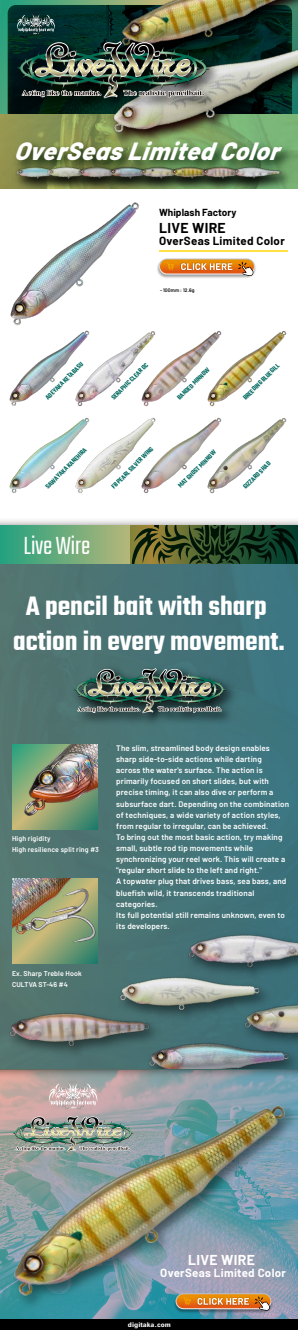
<style>
.page{position:relative;width:298px;height:1330px;background:#fff}
.page>*{position:absolute;margin:0;border:0;box-sizing:border-box;transform-origin:0 0}
.t1{font:600 29.05px/34.6px "Teko";color:#fff;text-align:center}
.t2{font:300 27.5px "Teko";color:#fff}
.t3{font:italic 800 24.95px "Barlow";color:#fff}
.t4{font:700 14px "Barlow";letter-spacing:.025em;color:#000}
.t5{font:700 14px "Barlow";letter-spacing:.025em;color:#fff}
.t6{font:700 11.5px "Barlow";letter-spacing:.025em;color:#000}
.t7{font:700 11.5px "Barlow";letter-spacing:.025em;color:#fff}
.t8{font:700 10px "Barlow";letter-spacing:.005em;color:#000}
.t9{font:600 8px/11.1px "Barlow";letter-spacing:.015em;color:#fff}
.t10{font:600 7.1px "Teko";color:#006960}
.t11{font:600 7px/11.1px "Barlow";letter-spacing:.015em;color:#fff}
.t12{font:700 6.5px "Arial Nova Cond";color:#fff;scale:1.25 1}
.t13{font:600 5px "Barlow";letter-spacing:.02em;color:#000}
</style>
<div class="page">
<div style="left:0;top:563px;width:298px;height:506px;background:linear-gradient(to right,#54746d,#3b7581)"></div>
<img style="left:0;top:948px;width:108px;height:99px">
<img style="left:267px;top:1029px;width:31px;height:40px">
<img style="left:108px;top:912px;width:159px;height:135px">
<img style="left:177px;top:870px;width:121px;height:159px">
<svg style="left:0;top:520px;width:298px;height:6px"></svg>
<svg style="left:0;top:0;width:97px;height:115px;background:#1a604d"></svg>
<img style="left:0;top:115px;width:97px;height:74px">
<img style="left:12px;top:183px;width:27px;height:6px">
<img style="left:43px;top:183px;width:27px;height:6px">
<img style="left:74px;top:183px;width:23px;height:6px">
<svg style="left:0;top:526px;width:132px;height:37px;background:#6cab7a"></svg>
<img style="left:6px;top:132px;width:91px;height:51px">
<img style="left:157px;top:262px;width:99px;height:16px">
<svg style="left:159px;top:258px;width:96px;height:16px"></svg>
<svg style="left:160px;top:259px;width:94px;height:14px"></svg>
<img style="left:179px;top:262px;width:2px;height:10px">
<svg style="left:166px;top:263px;width:8px;height:7px"></svg>
<svg style="left:181px;top:261px;width:72px;height:15px"></svg>
<hr style="left:159px;top:250px;width:129px;height:2px;background:#ffd700">
<svg style="left:132px;top:526px;width:166px;height:37px;background:#2d4321"></svg>
<svg style="left:17px;top:12px;width:38px;height:22px"></svg>
<img style="left:97px;top:0;width:201px;height:189px">
<img style="left:106px;top:0;width:192px;height:115px">
<img style="left:10px;top:34px;width:217px;height:82px">
<img style="left:17px;top:41px;width:193px;height:57px">
<img style="left:66px;top:661px;width:177px;height:69px">
<img style="left:73px;top:668px;width:153px;height:45px">
<img style="left:10px;top:202px;width:129px;height:123px">
<img style="left:9px;top:428px;width:63px;height:65px">
<img style="left:9px;top:325px;width:63px;height:81px">
<img style="left:156px;top:342px;width:47px;height:59px">
<img style="left:203px;top:330px;width:84px;height:77px">
<img style="left:222px;top:418px;width:65px;height:70px">
<img style="left:156px;top:418px;width:66px;height:76px">
<img style="left:72px;top:417px;width:84px;height:77px">
<img style="left:72px;top:330px;width:84px;height:77px">
<img style="left:12px;top:745px;width:85px;height:85px">
<img style="left:12px;top:879px;width:85px;height:85px">
<img style="left:0;top:1047px;width:295px;height:283px">
<h3 class="t3" style="left:14px;top:132px;width:273px">OverSeasLimited Color</h3>
<p class="t8" style="left:159px;top:205px;width:79px">Whiplash Factory</p>
<h3 class="t4" style="left:159px;top:217px;width:68px">LIVE WIRE</h3>
<h3 class="t6" style="left:159px;top:233px;width:127px">OverSeas Limited Color</h3>
<p class="t13" style="left:160px;top:287px;width:36px">- 100mm : 12.6g</p>
<p class="t10" style="left:43px;top:396px;width:52px;rotate:-45deg">ADEYAKA KETABASU</p>
<p class="t10" style="left:109px;top:396px;width:51px;rotate:-45deg">SERAPHIC CLEAR OC</p>
<p class="t10" style="left:175px;top:396px;width:44px;rotate:-45deg">BANDED MINNOW</p>
<p class="t10" style="left:241px;top:396px;width:50px;rotate:-45deg">BREEDING BLUEGILL</p>
<p class="t10" style="left:43px;top:485px;width:57px;rotate:-45deg">SAWAYAKA KANEHIRA</p>
<p class="t10" style="left:109px;top:485px;width:58px;rotate:-45deg">FB PEARL SILVER WING</p>
<p class="t10" style="left:176px;top:484px;width:52px;rotate:-45deg">MAT GHOST MINNOW</p>
<p class="t10" style="left:241px;top:485px;width:37px;rotate:-45deg">GIZZARD SHAD</p>
<h2 class="t2" style="left:24px;top:531px;width:68px">Live Wire</h2>
<h1 class="t1" style="left:13px;top:591px;width:273px">A pencil bait with sharp action in every movement.</h1>
<p class="t11" style="left:12px;top:832px;width:88px">High rigidity<br>High resilience split ring #3</p>
<p class="t11" style="left:12px;top:967px;width:71px">Ex. Sharp Treble Hook<br>CULTVA ST-46 #4</p>
<p class="t9" style="left:116px;top:742px;width:174px">The slim, streamlined body design enables sharp side-to-side actions while darting<br>across the water's surface. The action is primarily focused on short slides, but with precise timing, it can also dive or perform a subsurface dart. Depending on the combination of techniques, a wide variety of action styles, from regular to irregular, can be achieved.<br>To bring out the most basic action, try making small, subtle rod tip movements while synchronizing your reel work. This will create a "regular short slide to the left and right."<br>A topwater plug that drives bass, sea bass, and bluefish wild, it transcends traditional categories.<br>Its full potential still remains unknown, even to its developers.</p>
<h3 class="t5" style="left:188px;top:1249px;width:68px">LIVE WIRE</h3>
<h3 class="t7" style="left:160px;top:1265px;width:127px">OverSeas Limited Color</h3>
<p class="t12" style="left:128px;top:1320px;width:36px">digitaka.com</p>
</div>
